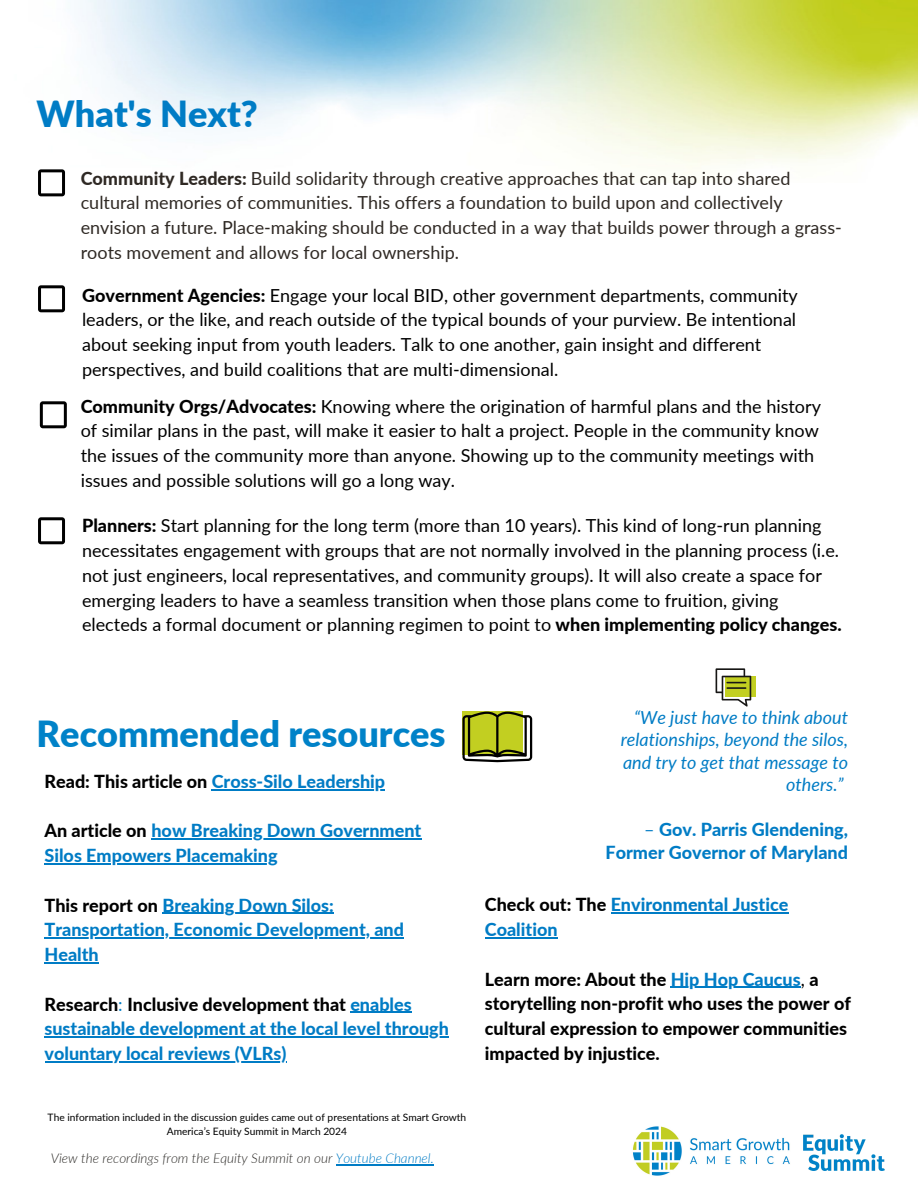
<style>
.page{position:relative;width:918px;height:1188px;background:#fff}
.page>*{position:absolute;margin:0;border:0;box-sizing:border-box;transform-origin:0 0}
.t1{font:900 36px "Lato";color:#0082c8}
.t2{font:900 36px "Lato";color:#007cc5}
.t3{font:18px/24.8px "Lato";color:#000}
.t4{font:800 18px/24.8px "Lato";color:#007cc5}
.t5{font:18px/24.8px "Lato";color:#2f2924}
.t6{font:800 18px/24.8px "Lato";color:#000}
.t7{font:italic 18px/22.5px "Lato";color:#007cc5;text-align:right}
.t8{font:italic 300 13.5px "Lato";color:#2b2926}
.t9{font:10.2px/13.6px "Lato";color:#000;text-align:center}
.s1{font-weight:800}
.s2{color:#000}
.s3{font-weight:400;color:#007cc5}
.s4{color:#007cc5}
.s5{font-weight:400}
</style>
<div class="page">
<img style="left:80px;top:0;width:838px;height:173px">
<svg style="left:462px;top:712px;width:70px;height:50px;background:#939a33"></svg>
<svg style="left:38px;top:169px;width:27px;height:27px"></svg>
<svg style="left:40px;top:401px;width:27px;height:27px"></svg>
<hr style="left:212px;top:789px;width:173px;height:1px;background:#007cc5">
<hr style="left:162px;top:839px;width:41px;height:1px;background:#007cc5">
<hr style="left:203px;top:839px;width:218px;height:1px;background:#007cc5">
<hr style="left:45px;top:863px;width:233px;height:1px;background:#007cc5">
<hr style="left:163px;top:913px;width:171px;height:1px;background:#007cc5">
<hr style="left:45px;top:938px;width:359px;height:1px;background:#007cc5">
<hr style="left:45px;top:962px;width:54px;height:1px;background:#007cc5">
<hr style="left:360px;top:1012px;width:52px;height:1px;background:#007cc5">
<hr style="left:45px;top:1037px;width:404px;height:1px;background:#007cc5">
<hr style="left:45px;top:1061px;width:241px;height:1px;background:#007cc5">
<svg style="left:38px;top:285px;width:27px;height:27px"></svg>
<svg style="left:751px;top:677px;width:4px;height:20px"></svg>
<svg style="left:716px;top:668px;width:35px;height:39px"></svg>
<img style="left:632px;top:1126px;width:158px;height:50px">
<img style="left:804px;top:1134px;width:81px;height:37px">
<svg style="left:38px;top:517px;width:27px;height:27px"></svg>
<hr style="left:611px;top:912px;width:34px;height:2px;background:#007cc5">
<hr style="left:645px;top:912px;width:43px;height:2px;background:#007cc5">
<hr style="left:688px;top:912px;width:100px;height:2px;background:#007cc5">
<hr style="left:485px;top:937px;width:73px;height:1px;background:#007cc5">
<hr style="left:671px;top:987px;width:130px;height:1px;background:#007cc5">
<hr style="left:336px;top:1164px;width:98px;height:1px;background:#007cc5">
<h1 class="t2" style="left:37px;top:91px;width:223px">What's Next?</h1>
<p class="t5" style="left:81px;top:165px;width:763px"><span class="s1">Community Leaders:</span> Build solidarity through creative approaches that can tap into shared cultural memories of communities. This offers a foundation to build upon and collectively envision a future. Place-making should be conducted in a way that builds power through a grass&shy;roots movement and allows for local ownership.</p>
<h2 class="t3" style="left:82px;top:282px;width:717px"><span class="s1">Government Agencies:</span> Engage your local BID, other government departments, community leaders, or the like, and reach outside of the typical bounds of your purview. Be intentional about seeking input from youth leaders. Talk to one another, gain insight and different perspectives, and build coalitions that are multi-dimensional.</h2>
<h2 class="t3" style="left:81px;top:393px;width:742px"><span class="s1">Community Orgs/Advocates:</span> Knowing where the origination of harmful plans and the history of similar plans in the past, will make it easier to halt a project. People in the community know the issues of the community more than anyone. Showing up to the community meetings with issues and possible solutions will go a long way.</h2>
<h4 class="t3" style="left:82px;top:513px;width:761px"><span class="s1">Planners:</span> Start planning for the long term (more than 10 years). This kind of long-run planning necessitates engagement with groups that are not normally involved in the planning process (i.e. not just engineers, local representatives, and community groups). It will also create a space for emerging leaders to have a seamless transition when those plans come to fruition, giving electeds a formal document or planning regimen to point to <span class="s1">when implementing policy changes.</span></h4>
<p class="t1" style="left:37px;top:711px;width:411px">Recommended resources</p>
<p class="t4" style="left:45px;top:769px;width:342px"><span class="s2">Read: This article on</span> Cross-Silo Leadership</p>
<h3 class="t4" style="left:45px;top:818px;width:378px"><span class="s2">An article on</span> how Breaking Down Government</h3>
<h3 class="t4" style="left:45px;top:843px;width:235px">Silos Empowers Placemaking</h3>
<h3 class="t4" style="left:45px;top:892px;width:291px"><span class="s2">This report on</span> Breaking Down Silos:</h3>
<h3 class="t4" style="left:45px;top:917px;width:361px">Transportation, Economic Development, and<br>Health</h3>
<h3 class="t6" style="left:45px;top:991px;width:369px">Research<span class="s3">:</span> Inclusive development that <span class="s4">enables</span></h3>
<h1 class="t4" style="left:45px;top:1016px;width:406px">sustainable development at the local level through</h1>
<p class="t4" style="left:45px;top:1041px;width:243px">voluntary local reviews (VLRs)</p>
<h3 class="t7" style="left:621px;top:705px;width:229px">“We just have to think about relationships, beyond the silos, and try to get that message to others.”</h3>
<h2 class="t4" style="left:606px;top:818px;width:244px;line-height:22.5px;text-align:right"><span class="s5">–</span> Gov. Parris Glendening,<br>Former Governor of Maryland</h2>
<p class="t4" style="left:485px;top:892px;width:305px"><span class="s2">Check out: The</span> Environmental Justice<br>Coalition</p>
<p class="t6" style="left:485px;top:966px;width:368px">Learn more: About the <span class="s4">Hip Hop Caucus</span><span class="s5">,</span> a storytelling non-profit who uses the power of cultural expression to empower communities impacted by injustice.</p>
<h2 class="t9" style="left:48px;top:1111px;width:420px">The information included in the discussion guides came out of presentations at Smart Growth<br>America’s Equity Summit in March 2024</h2>
<p class="t8" style="left:51px;top:1150px;width:385px">View the recordings from the Equity Summit on our <span class="s4">Youtube Channel.</span></p>
</div>
